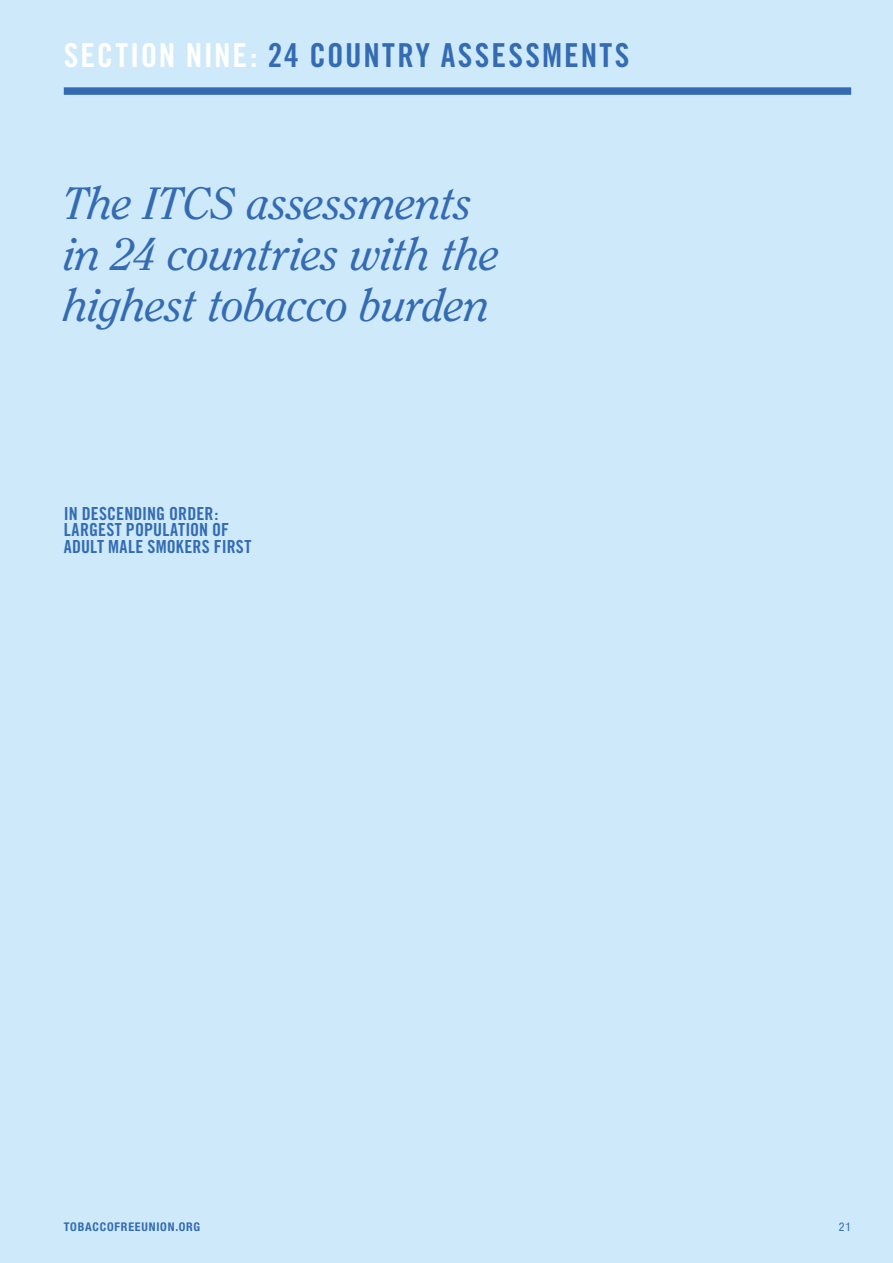
<style>
.page{position:relative;width:893px;height:1263px;background:#ceeafa}
.page>*{position:absolute;margin:0;border:0;box-sizing:border-box;transform-origin:0 0}
.t1{font:italic 45px/51px "Clearface ITC Pro";letter-spacing:-.015em;color:#346bb3}
.t2{font:33px "Trade Gothic Bold Cond Twenty";letter-spacing:.06em;color:#346bb3}
.t3{font:18px/16.5px "Trade Gothic Bold Cond Twenty";letter-spacing:.005em;color:#346bb3}
.t4{font:700 condensed 12px "Helvetica Neue";letter-spacing:.065em;color:#346bb3}
.t5{font:condensed 12px "Helvetica Neue";color:#346bb3}
.s1{color:#fff}
</style>
<div class="page">
<div style="left:64px;top:87px;width:787px;height:8px;background:#346bb3"></div>
<p class="t2" style="left:64px;top:35px;width:567px"><span class="s1">SECTION NINE:</span> 24 COUNTRY ASSESSMENTS</p>
<p class="t1" style="left:64px;top:177px;width:438px">The ITCS assessments in 24 countries with the highest tobacco burden</p>
<p class="t3" style="left:64px;top:505px;width:189px">IN DESCENDING ORDER:<br>LARGEST POPULATION OF<br>ADULT MALE SMOKERS FIRST</p>
<p class="t4" style="left:64px;top:1219px;width:138px">TOBACCOFREEUNION.ORG</p>
<p class="t5" style="left:839px;top:1220px;width:14px">21</p>
</div>
